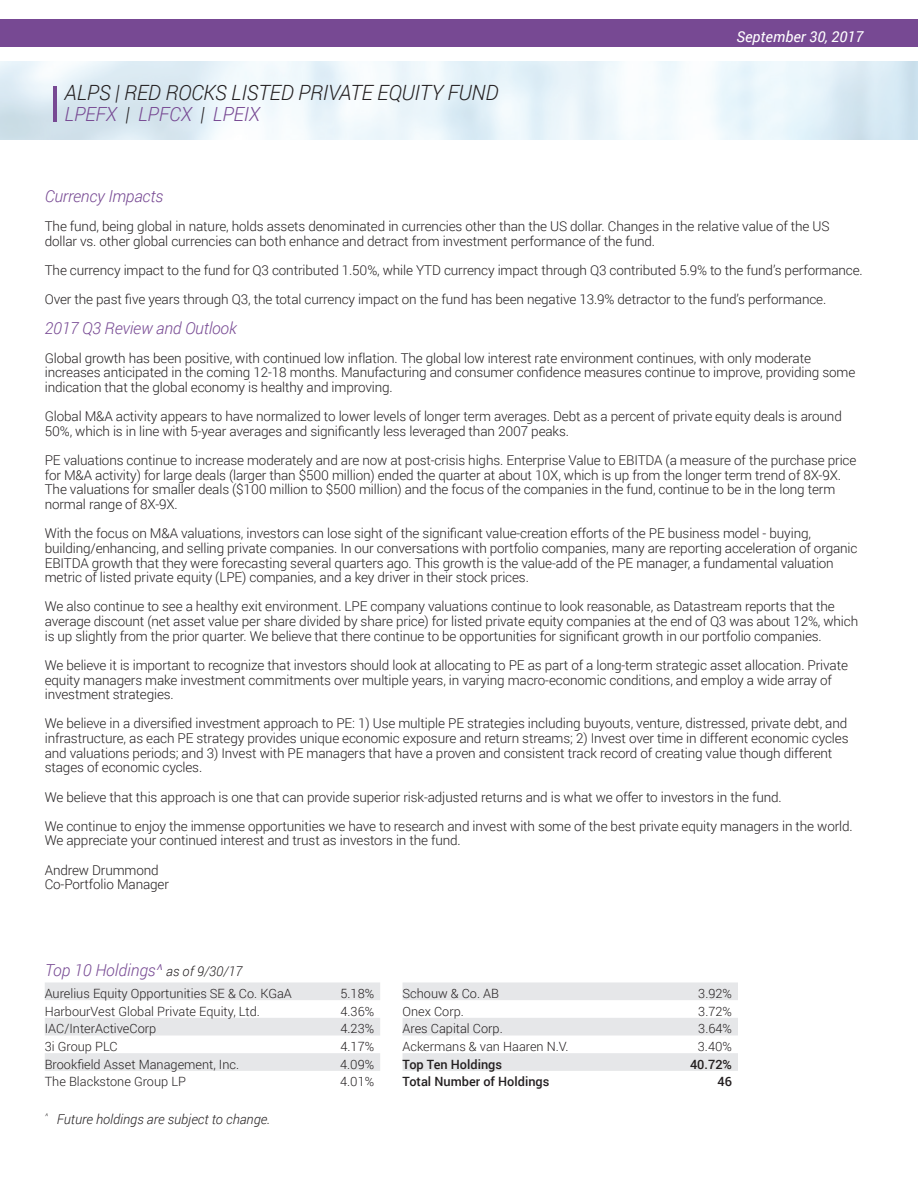
<style>
.page{position:relative;width:918px;height:1188px;background:#fff}
.page>*{position:absolute;margin:0;border:0;box-sizing:border-box;transform-origin:0 0}
.t1{font:italic 300 21px "Roboto";letter-spacing:-.01em;color:#231f20}
.t2{font:italic 300 19.5px "Roboto";letter-spacing:-.01em;color:#774993}
.t3{font:italic 300 16.5px "Roboto";letter-spacing:-.01em;color:#774993}
.t4{font:italic 15px "Roboto";color:#fff}
.t5{font:300 13.5px/14.5px "Roboto";letter-spacing:-.01em;color:#231f20}
.t6{font:italic 300 13.5px "Roboto";color:#231f20}
.t7{font:300 12.75px "Roboto";color:#231f20}
.t8{font:500 12.75px "Roboto";color:#231f20}
.s1{color:#231f20}
.s2{font-size:13.5px;color:#231f20}
</style>
<div class="page">
<img style="left:0;top:62px;width:918px;height:78px">
<hr style="left:54px;top:86px;width:3px;height:36px;background:#774993">
<div style="left:0;top:20px;width:918px;height:27px;background:#774993"></div>
<svg style="left:45px;top:982px;width:335px;height:89px"></svg>
<svg style="left:403px;top:982px;width:335px;height:89px"></svg>
<h1 class="t1" style="left:65px;top:78px;width:435px">ALPS | RED ROCKS LISTED PRIVATE EQUITY FUND</h1>
<h2 class="t2" style="left:65px;top:101px;width:197px">LPEFX <span class="s1">|</span> LPFCX <span class="s1">|</span> LPEIX</h2>
<p class="t4" style="left:737px;top:27px;width:128px">September 30, 2017</p>
<p class="t3" style="left:45px;top:185px;width:120px">Currency Impacts</p>
<p class="t5" style="left:45px;top:219px;width:786px">The fund, being global in nature, holds assets denominated in currencies other than the US dollar. Changes in the relative value of the US dollar vs. other global currencies can both enhance and detract from investment performance of the fund.</p>
<p class="t5" style="left:45px;top:255px;width:820px;line-height:29.2px">The currency impact to the fund for Q3 contributed 1.50%, while YTD currency impact through Q3 contributed 5.9% to the fund’s performance.<br>Over the past five years through Q3, the total currency impact on the fund has been negative 13.9% detractor to the fund’s performance.</p>
<p class="t3" style="left:45px;top:316px;width:193px">2017 Q3 Review and Outlook</p>
<p class="t5" style="left:45px;top:350px;width:812px">Global growth has been positive, with continued low inflation. The global low interest rate environment continues, with only moderate increases anticipated in the coming 12-18 months. Manufacturing and consumer confidence measures continue to improve, providing some indication that the global economy is healthy and improving.</p>
<p class="t5" style="left:45px;top:409px;width:799px">Global M&amp;A activity appears to have normalized to lower levels of longer term averages. Debt as a percent of private equity deals is around<br>50%, which is in line with 5-year averages and significantly less leveraged than 2007 peaks.</p>
<p class="t5" style="left:45px;top:453px;width:813px">PE valuations continue to increase moderately and are now at post-crisis highs. Enterprise Value to EBITDA (a measure of the purchase price for M&amp;A activity) for large deals (larger than $500 million) ended the quarter at about 10X, which is up from the longer term trend of 8X-9X.<br>The valuations for smaller deals ($100 million to $500 million) and the focus of the companies in the fund, continue to be in the long term normal range of 8X-9X.</p>
<p class="t5" style="left:45px;top:526px;width:814px">With the focus on M&amp;A valuations, investors can lose sight of the significant value-creation efforts of the PE business model - buying, building/enhancing, and selling private companies. In our conversations with portfolio companies, many are reporting acceleration of organic EBITDA growth that they were forecasting several quarters ago. This growth is the value-add of the PE manager, a fundamental valuation metric of listed private equity (LPE) companies, and a key driver in their stock prices.</p>
<p class="t5" style="left:45px;top:599px;width:815px">We also continue to see a healthy exit environment. LPE company valuations continue to look reasonable, as Datastream reports that the average discount (net asset value per share divided by share price) for listed private equity companies at the end of Q3 was about 12%, which is up slightly from the prior quarter. We believe that there continue to be opportunities for significant growth in our portfolio companies.</p>
<p class="t5" style="left:45px;top:657px;width:805px">We believe it is important to recognize that investors should look at allocating to PE as part of a long-term strategic asset allocation. Private equity managers make investment commitments over multiple years, in varying macro-economic conditions, and employ a wide array of investment strategies.</p>
<p class="t5" style="left:45px;top:716px;width:805px">We believe in a diversified investment approach to PE: 1) Use multiple PE strategies including buyouts, venture, distressed, private debt, and infrastructure, as each PE strategy provides unique economic exposure and return streams; 2) Invest over time in different economic cycles and valuations periods; and 3) Invest with PE managers that have a proven and consistent track record of creating value though different stages of economic cycles.</p>
<p class="t5" style="left:45px;top:782px;width:809px;line-height:29.2px">We believe that this approach is one that can provide superior risk-adjusted returns and is what we offer to investors in the fund.<br>We continue to enjoy the immense opportunities we have to research and invest with some of the best private equity managers in the world.</p>
<p class="t5" style="left:45px;top:826px;width:418px;line-height:29.2px">We appreciate your continued interest and trust as investors in the fund.<br>Andrew Drummond</p>
<p class="t5" style="left:45px;top:877px;width:126px">Co-Portfolio Manager</p>
<p class="t3" style="left:45px;top:958px;width:199px">Top 10 Holdings^ <span class="s2">as of 9/30/17</span></p>
<p class="t7" style="left:45px;top:985px;width:249px">Aurelius Equity Opportunities SE &amp; Co. KGaA</p>
<p class="t7" style="left:341px;top:985px;width:35px">5.18%</p>
<p class="t7" style="left:45px;top:1002px;width:217px">HarbourVest Global Private Equity, Ltd.</p>
<p class="t7" style="left:341px;top:1002px;width:35px">4.36%</p>
<p class="t7" style="left:45px;top:1020px;width:113px">IAC/InterActiveCorp</p>
<p class="t7" style="left:341px;top:1020px;width:35px">4.23%</p>
<p class="t7" style="left:45px;top:1038px;width:74px">3i Group PLC</p>
<p class="t7" style="left:341px;top:1038px;width:35px">4.17%</p>
<p class="t7" style="left:45px;top:1055px;width:196px">Brookfield Asset Management, Inc.</p>
<p class="t7" style="left:340px;top:1055px;width:36px">4.09%</p>
<p class="t7" style="left:45px;top:1073px;width:143px">The Blackstone Group LP</p>
<p class="t7" style="left:340px;top:1073px;width:36px">4.01%</p>
<p class="t6" style="left:45px;top:1110px;width:227px"><sup>^</sup> Future holdings are subject to change.</p>
<p class="t7" style="left:403px;top:985px;width:98px">Schouw &amp; Co. AB</p>
<p class="t7" style="left:698px;top:985px;width:35px">3.92%</p>
<p class="t7" style="left:403px;top:1002px;width:63px">Onex Corp.</p>
<p class="t7" style="left:698px;top:1002px;width:35px">3.72%</p>
<p class="t7" style="left:403px;top:1020px;width:102px">Ares Capital Corp.</p>
<p class="t7" style="left:698px;top:1020px;width:35px">3.64%</p>
<p class="t7" style="left:403px;top:1038px;width:167px">Ackermans &amp; van Haaren N.V.</p>
<p class="t7" style="left:698px;top:1038px;width:36px">3.40%</p>
<p class="t8" style="left:403px;top:1055px;width:101px">Top Ten Holdings</p>
<p class="t8" style="left:690px;top:1055px;width:43px">40.72%</p>
<p class="t8" style="left:403px;top:1073px;width:148px">Total Number of Holdings</p>
<p class="t8" style="left:717px;top:1073px;width:16px">46</p>
</div>
